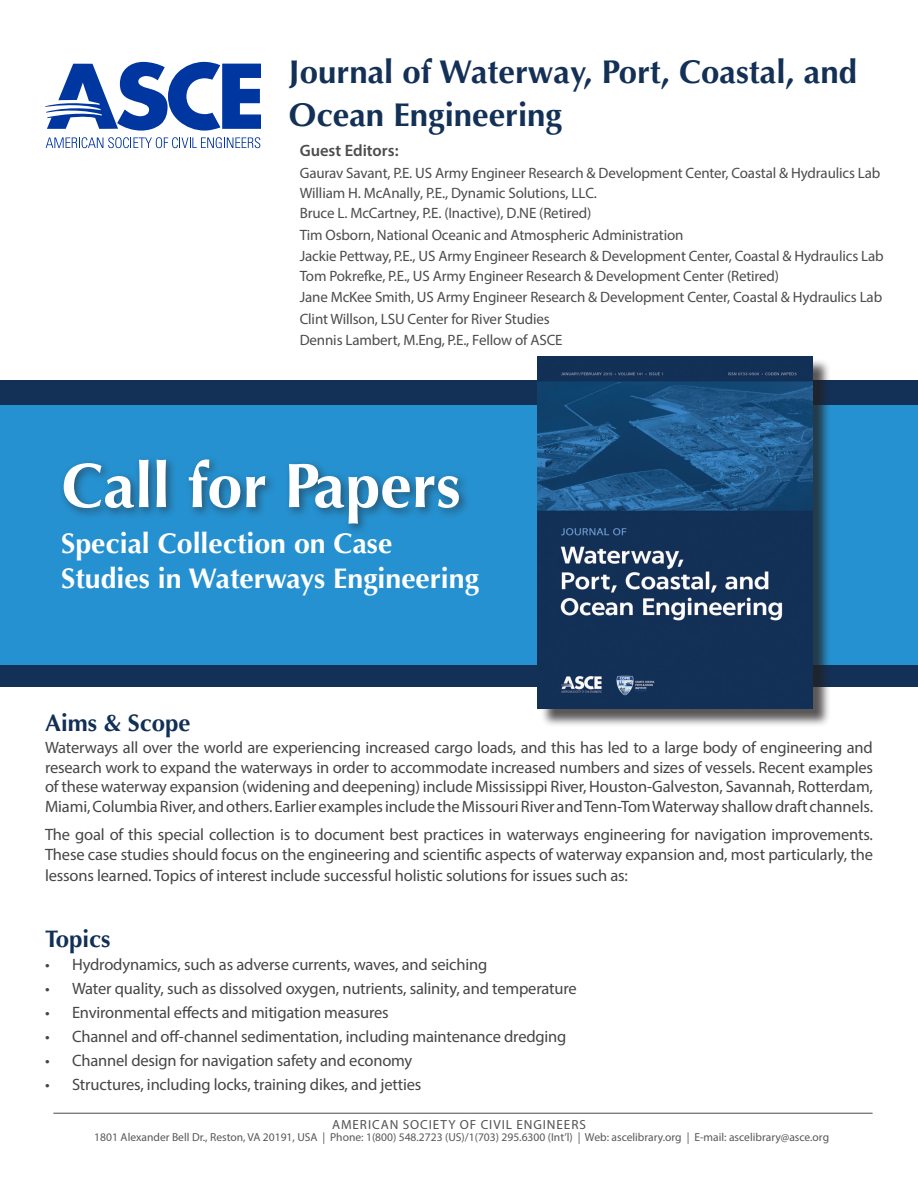
<style>
.page{position:relative;width:918px;height:1188px;background:#fff}
.page>*{position:absolute;margin:0;border:0;box-sizing:border-box;transform-origin:0 0}
.t1{font:700 63px "Optima";color:#fff}
.t2{font:700 33px/42.6px "Optima";color:#133056}
.t3{font:700 28.5px/34.2px "Optima";color:#fff}
.t4{font:700 27px/32.4px "Optima";color:#fff}
.t5{font:700 24px "Optima";color:#123056}
.t6{font:16.5px/19.5px "Myriad Pro";letter-spacing:-.01em;color:#454647;text-align:justify}
.t7{font:600 16.5px "Myriad Pro";color:#4b4c4d}
.t8{font:15px/20.7px "Myriad Pro";letter-spacing:-.01em;color:#4b4c4d}
.t9{font:13.2px "Myriad Pro";letter-spacing:.07em;color:#535355}
.t10{font:11.55px "Myriad Pro";color:#57585a}
</style>
<div class="page">
<hr style="left:53px;top:1113px;width:820px;height:1px;background:#494a4b">
<svg style="left:45px;top:62px;width:216px;height:69px"></svg>
<svg style="left:46px;top:137px;width:214px;height:11px"></svg>
<div style="left:0;top:380px;width:918px;height:307px;background:#133056"></div>
<div style="left:0;top:405px;width:918px;height:259px;background:#2691d0"></div>
<div style="left:59px;top:455px;width:411px;height:80px;background:#231f20;opacity:.51"></div>
<div style="left:540px;top:358px;width:291px;height:369px;background:#231f20;opacity:.75"></div>
<img style="left:538px;top:356px;width:274px;height:353px">
<p class="t2" style="left:289px;top:51px;width:570px">Journal of Waterway, Port, Coastal, and<br>Ocean Engineering</p>
<p class="t7" style="left:300px;top:140px;width:100px">Guest Editors:</p>
<p class="t8" style="left:300px;top:162px;width:586px">Gaurav Savant, P.E. US Army Engineer Research &amp; Development Center, Coastal &amp; Hydraulics Lab William H. McAnally, P.E., Dynamic Solutions, LLC.<br>Bruce L. McCartney, P.E. (Inactive), D.NE (Retired)<br>Tim Osborn, National Oceanic and Atmospheric Administration<br>Jackie Pettway, P.E., US Army Engineer Research &amp; Development Center, Coastal &amp; Hydraulics Lab Tom Pokrefke, P.E., US Army Engineer Research &amp; Development Center (Retired)<br>Jane McKee Smith, US Army Engineer Research &amp; Development Center, Coastal &amp; Hydraulics Lab</p>
<p class="t8" style="left:300px;top:308px;width:264px;line-height:21.3px">Clint Willson, LSU Center for River Studies<br>Dennis Lambert, M.Eng, P.E., Fellow of ASCE</p>
<p class="t1" style="left:62px;top:449px;width:401px">Call for Papers</p>
<p class="t3" style="left:61px;top:527px;width:419px">Special Collection on Case<br>Studies in Waterways Engineering</p>
<p class="t4" style="left:61px;top:535px;width:375px">and Employee Well-being in the<br>Architecture, Engineering, and</p>
<p class="t5" style="left:45px;top:709px;width:147px">Aims &amp; Scope</p>
<p class="t6" style="left:45px;top:738px;width:830px">Waterways all over the world are experiencing increased cargo loads, and this has led to a large body of engineering and research work to expand the waterways in order to accommodate increased numbers and sizes of vessels. Recent examples of these waterway expansion (widening and deepening) include Mississippi River, Houston-Galveston, Savannah, Rotterdam, Miami, Columbia River, and others. Earlier examples include the Missouri River and Tenn-Tom Waterway shallow draft channels.</p>
<p class="t6" style="left:45px;top:825px;width:830px">The goal of this special collection is to document best practices in waterways engineering for navigation improvements.<br>These case studies should focus on the engineering and scientific aspects of waterway expansion and, most particularly, the</p>
<p class="t6" style="left:45px;top:865px;width:585px">lessons learned. Topics of interest include successful holistic solutions for issues such as:</p>
<p class="t5" style="left:45px;top:925px;width:67px">Topics</p>
<p class="t6" style="left:45px;top:954px;width:444px">• Hydrodynamics, such as adverse currents, waves, and seiching</p>
<p class="t6" style="left:45px;top:978px;width:533px">• Water quality, such as dissolved oxygen, nutrients, salinity, and temperature</p>
<p class="t6" style="left:45px;top:1002px;width:345px">• Environmental effects and mitigation measures</p>
<p class="t6" style="left:45px;top:1026px;width:523px">• Channel and off-channel sedimentation, including maintenance dredging</p>
<p class="t6" style="left:45px;top:1050px;width:369px">• Channel design for navigation safety and economy</p>
<p class="t6" style="left:45px;top:1074px;width:378px">• Structures, including locks, training dikes, and jetties</p>
<p class="t9" style="left:332px;top:1116px;width:255px">AMERICAN SOCIETY OF CIVIL ENGINEERS</p>
<p class="t10" style="left:94px;top:1130px;width:736px">1801 Alexander Bell Dr., Reston, VA 20191, USA | Phone: 1(800) 548.2723 (US)/1(703) 295.6300 (Int’l) | Web: ascelibrary.org | E-mail: ascelibrary@asce.org</p>
</div>
